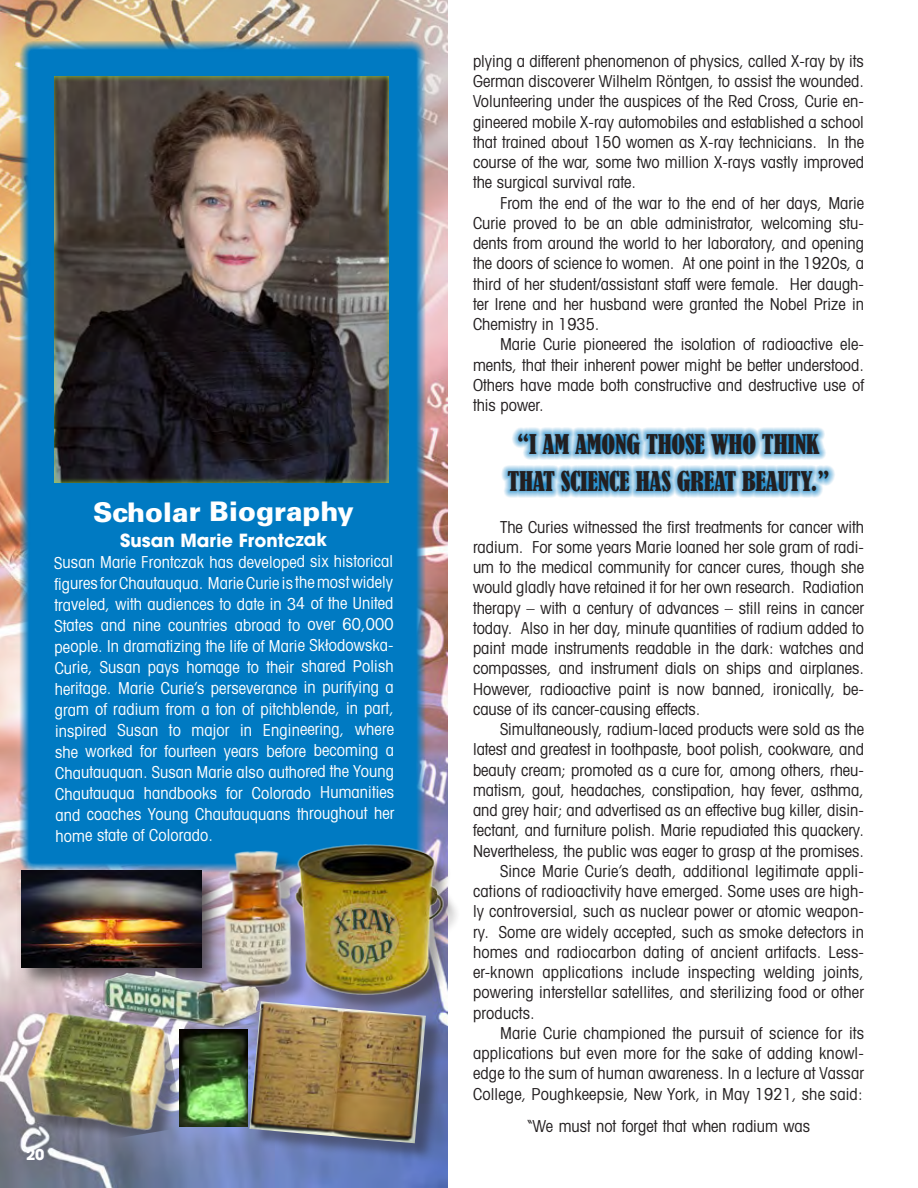
<style>
.page{position:relative;width:918px;height:1188px;background:#fff}
.page>*{position:absolute;margin:0;border:0;box-sizing:border-box;transform-origin:0 0}
.t1{font:900 27px "Univers";letter-spacing:-.005em;color:#fff}
.t2{font:condensed 25.5px/37.5px "Bernard";letter-spacing:-.01em;color:#231f20;text-align:center}
.t3{font:700 18px "Avant Garde";letter-spacing:-.005em;color:#fff}
.t4{font:condensed 16.5px/20.2px "Avant Garde";color:#231f20;text-align:justify}
.t5{font:condensed 16.5px/21px "Avant Garde";color:#fff;text-align:justify}
.t6{font:700 15px "Avant Garde LT";color:#fff}
</style>
<div class="page">
<img style="left:0;top:0;width:447px;height:1188px">
<img style="left:20px;top:41px;width:406px;height:824px">
<div style="left:33px;top:55px;width:379px;height:804px;background:#007ac2"></div>
<div style="left:501px;top:427px;width:334px;height:71px;background:#007ac2;opacity:.83"></div>
<div style="left:299px;top:848px;width:161px;height:164px;background:#231f20;opacity:.4"></div>
<img style="left:299px;top:842px;width:148px;height:155px">
<img style="left:16px;top:992px;width:167px;height:160px">
<div style="left:16px;top:865px;width:210px;height:127px;background:#231f20;opacity:.73"></div>
<img style="left:22px;top:871px;width:179px;height:97px">
<div style="left:228px;top:854px;width:82px;height:151px;background:#231f20;opacity:.4"></div>
<img style="left:217px;top:850px;width:81px;height:141px">
<div style="left:252px;top:1004px;width:192px;height:158px;background:#231f20;opacity:.4"></div>
<img style="left:249px;top:1001px;width:177px;height:142px">
<img style="left:96px;top:967px;width:167px;height:62px">
<img style="left:179px;top:1029px;width:69px;height:97px">
<img style="left:54px;top:76px;width:335px;height:407px">
<h1 class="t1" style="left:93px;top:495px;width:263px">Scholar Biography</h1>
<p class="t3" style="left:120px;top:528px;width:209px">Susan Marie Frontczak</p>
<p class="t5" style="left:54px;top:551px;width:342px">Susan Marie Frontczak has developed six historical figures for Chautauqua. Marie Curie is the most widely traveled, with audiences to date in 34 of the United States and nine countries abroad to over 60,000 people. In dramatizing the life of Marie Skłodowska-Curie, Susan pays homage to their shared Polish heritage. Marie Curie’s perseverance in purifying a gram of radium from a ton of pitchblende, in part, inspired Susan to major in Engineering, where she worked for fourteen years before becoming a Chautauquan. Susan Marie also authored the Young Chautauqua handbooks for Colorado Humanities and coaches Young Chautauquans throughout her home state of Colorado.</p>
<p class="t6" style="left:26px;top:1144px;width:20px">20</p>
<p class="t4" style="left:473px;top:51px;width:392px">plying a different phenomenon of physics, called X-ray by its German discoverer Wilhelm Röntgen, to assist the wounded.<br>Volunteering under the auspices of the Red Cross, Curie en&shy;gineered mobile X-ray automobiles and established a school that trained about 150 women as X-ray technicians. In the course of the war, some two million X-rays vastly improved the surgical survival rate.</p>
<p class="t4" style="left:473px;top:192px;width:393px;text-indent:27px">From the end of the war to the end of her days, Marie Curie proved to be an able administrator, welcoming stu&shy;dents from around the world to her laboratory, and opening the doors of science to women. At one point in the 1920s, a third of her student/assistant staff were female. Her daugh&shy;ter Irene and her husband were granted the Nobel Prize in Chemistry in 1935.</p>
<p class="t4" style="left:473px;top:334px;width:393px;text-indent:27px">Marie Curie pioneered the isolation of radioactive ele&shy;ments, that their inherent power might be better understood.<br>Others have made both constructive and destructive use of this power.</p>
<h2 class="t2" style="left:507px;top:426px;width:324px">“I AM AMONG THOSE WHO THINK<br>THAT SCIENCE HAS GREAT BEAUTY.”</h2>
<p class="t4" style="left:473px;top:516px;width:393px;text-indent:27px">The Curies witnessed the first treatments for cancer with radium. For some years Marie loaned her sole gram of radi&shy;um to the medical community for cancer cures, though she would gladly have retained it for her own research. Radiation therapy – with a century of advances – still reins in cancer today. Also in her day, minute quantities of radium added to paint made instruments readable in the dark: watches and compasses, and instrument dials on ships and airplanes.<br>However, radioactive paint is now banned, ironically, be&shy;cause of its cancer-causing effects.</p>
<p class="t4" style="left:500px;top:719px;width:365px">Simultaneously, radium-laced products were sold as the</p>
<p class="t4" style="left:473px;top:739px;width:392px">latest and greatest in toothpaste, boot polish, cookware, and</p>
<p class="t4" style="left:473px;top:759px;width:392px">beauty cream; promoted as a cure for, among others, rheu-</p>
<p class="t4" style="left:473px;top:779px;width:392px">matism, gout, headaches, constipation, hay fever, asthma,</p>
<p class="t4" style="left:473px;top:800px;width:392px">and grey hair; and advertised as an effective bug killer, disin-</p>
<p class="t4" style="left:473px;top:820px;width:392px">fectant, and furniture polish. Marie repudiated this quackery.</p>
<p class="t4" style="left:473px;top:840px;width:392px">Nevertheless, the public was eager to grasp at the promises.</p>
<p class="t4" style="left:500px;top:860px;width:365px">Since Marie Curie’s death, additional legitimate appli-</p>
<p class="t4" style="left:473px;top:881px;width:393px">cations of radioactivity have emerged. Some uses are high-</p>
<p class="t4" style="left:473px;top:901px;width:392px">ly controversial, such as nuclear power or atomic weapon-</p>
<p class="t4" style="left:473px;top:921px;width:392px">ry. Some are widely accepted, such as smoke detectors in</p>
<p class="t4" style="left:473px;top:941px;width:392px">homes and radiocarbon dating of ancient artifacts. Less-</p>
<p class="t4" style="left:473px;top:962px;width:392px">er-known applications include inspecting welding joints,</p>
<p class="t4" style="left:473px;top:982px;width:392px">powering interstellar satellites, and sterilizing food or other</p>
<p class="t4" style="left:473px;top:1002px;width:63px">products.</p>
<p class="t4" style="left:500px;top:1022px;width:365px">Marie Curie championed the pursuit of science for its</p>
<p class="t4" style="left:473px;top:1043px;width:392px">applications but even more for the sake of adding knowl-</p>
<p class="t4" style="left:473px;top:1063px;width:393px">edge to the sum of human awareness. In a lecture at Vassar</p>
<p class="t4" style="left:473px;top:1083px;width:391px">College, Poughkeepsie, New York, in May 1921, she said:</p>
<p class="t4" style="left:527px;top:1115px;width:284px">“We must not forget that when radium was</p>
</div>
